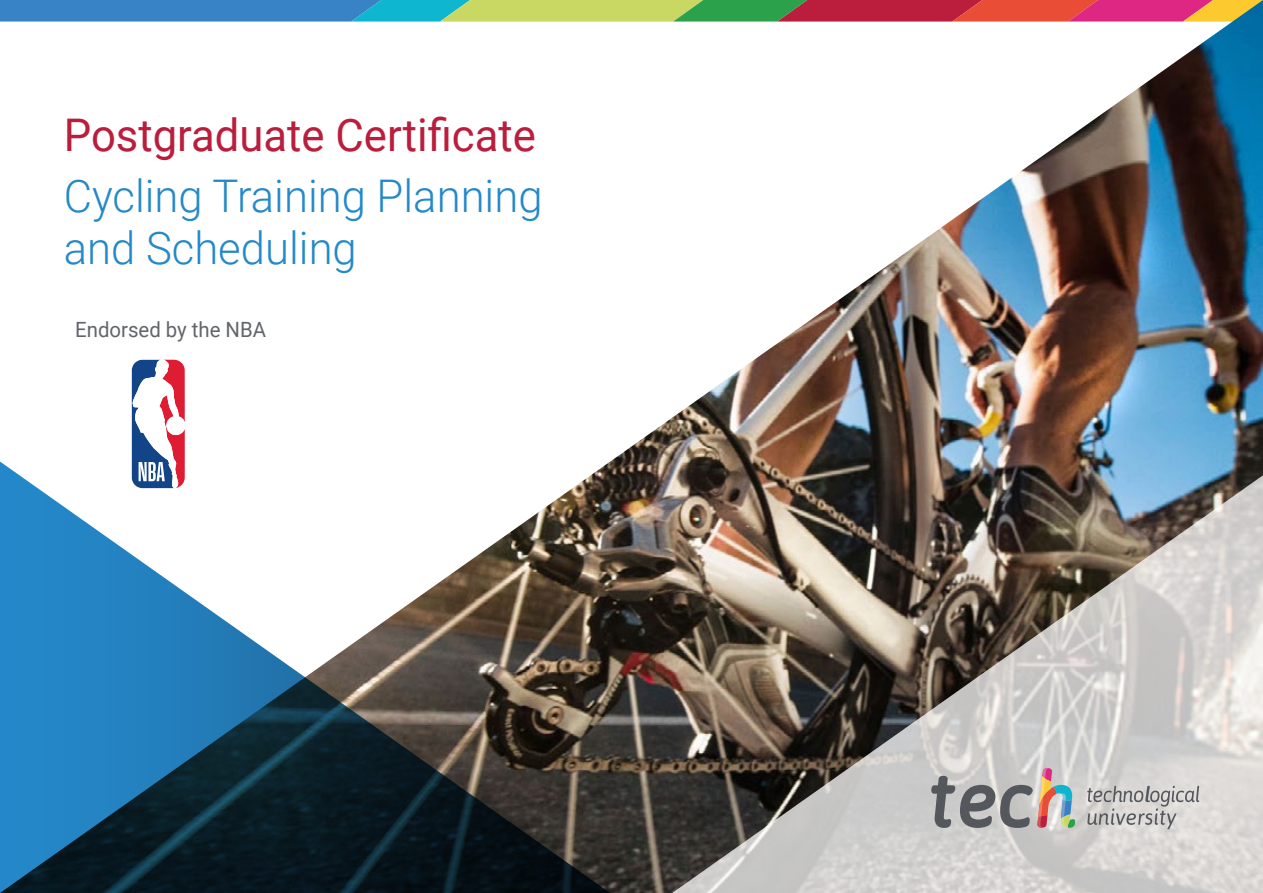
<style>
.page{position:relative;width:1263px;height:893px;background:#fff}
.page>*{position:absolute;margin:0;border:0;box-sizing:border-box;transform-origin:0 0}
.t1{font:300 45px/52.5px "Roboto";color:#2488c9}
.t2{font:45px "Roboto";color:#ba1e3c}
.t3{font:21px "Roboto";color:#61646a}
</style>
<div class="page">
<img style="left:0;top:0;width:1263px;height:893px">
<svg style="left:0;top:446px;width:640px;height:447px"></svg>
<img style="left:642px;top:454px;width:621px;height:439px">
<svg style="left:132px;top:360px;width:53px;height:128px"></svg>
<svg style="left:931px;top:768px;width:144px;height:60px;background:#aaa7a6"></svg>
<svg style="left:1087px;top:786px;width:112px;height:43px;background:#c0bfbe"></svg>
<p class="t2" style="left:64px;top:103px;width:474px">Postgraduate Certificate</p>
<p class="t1" style="left:64px;top:168px;width:480px">Cycling Training Planning and Scheduling</p>
<p class="t3" style="left:75px;top:315px;width:192px">Endorsed by the NBA</p>
</div>
